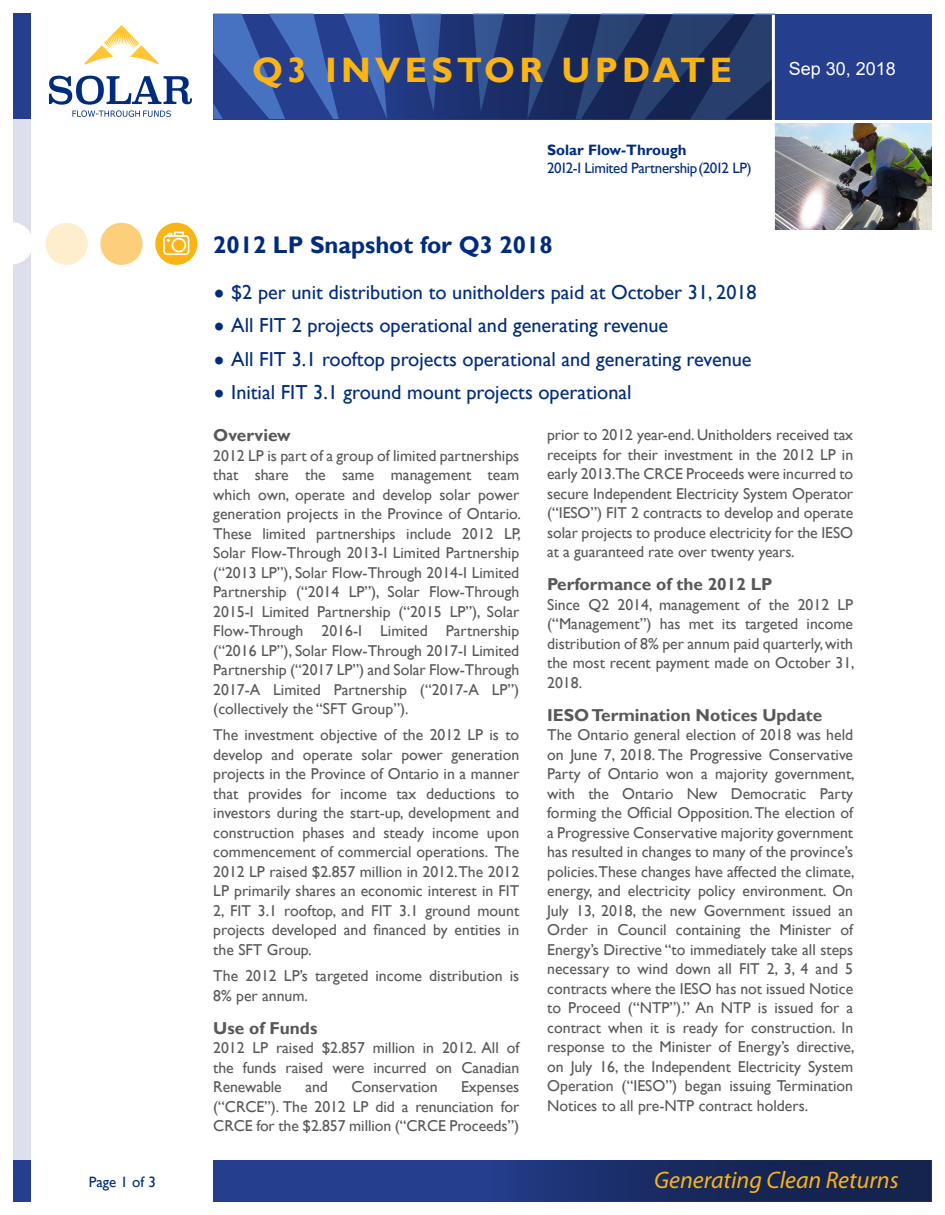
<style>
.page{position:relative;width:945px;height:1215px;background:#fff}
.page>*{position:absolute;margin:0;border:0;box-sizing:border-box;transform-origin:0 0}
.t1{font:700 35.25px "Gill Sans";letter-spacing:.12em;color:#fbb416}
.t2{font:700 24px "Gill Sans";color:#002c7d}
.t3{font:italic 24px "Myriad Pro";color:#fbb416}
.t4{font:20.25px "Gill Sans";color:#002c7d}
.t5{font:18px "Arial";color:#fff}
.t6{font:700 17.25px "Gill Sans";color:#57585a}
.t7{font:15.75px/19.5px "Gill Sans";color:#57585a;text-align:justify}
.t8{font:15px/18px "Gill Sans";letter-spacing:-.025em;color:#002c7d}
.s1{font-weight:700}
.s2{font-weight:800;font-size:24px}
</style>
<div class="page">
<div style="left:14px;top:119px;width:18px;height:1041px;background:#dedfed"></div>
<div style="left:213px;top:1160px;width:719px;height:42px;background:#253f8e"></div>
<div style="left:213px;top:14px;width:719px;height:106px;background:#253f8e"></div>
<svg style="left:518px;top:1160px;width:414px;height:42px;background:#18295e"></svg>
<svg style="left:213px;top:14px;width:562px;height:105px"></svg>
<img style="left:775px;top:123px;width:157px;height:107px">
<div style="left:14px;top:14px;width:18px;height:105px;background:#253f8e"></div>
<div style="left:14px;top:1160px;width:18px;height:42px;background:#253f8e"></div>
<hr style="left:772px;top:15px;width:3px;height:236px;background:#fff">
<div style="left:155px;top:223px;width:42px;height:42px;background:#fbb416;border-radius:50%"></div>
<div style="left:100px;top:223px;width:43px;height:42px;background:#fecf7a;border-radius:50%"></div>
<div style="left:46px;top:223px;width:42px;height:42px;background:#feeece;border-radius:50%"></div>
<div style="left:163px;top:235px;width:26px;height:20px;border:2px solid #fff;border-radius:3px"></div>
<div style="left:172px;top:238px;width:14px;height:14px;border:2px solid #fff;border-radius:50%"></div>
<svg style="left:167px;top:231px;width:18px;height:11px"></svg>
<svg style="left:14px;top:222px;width:18px;height:42px"></svg>
<svg style="left:84px;top:25px;width:75px;height:40px"></svg>
<svg style="left:49px;top:76px;width:143px;height:41px"></svg>
<p class="t8" style="left:89px;top:1174px;width:69px">Page 1 of 3</p>
<p class="t1" style="left:252px;top:49px;width:482px">Q3 INVESTOR UPDATE</p>
<p class="t5" style="left:789px;top:56px;width:109px">Sep 30, 2018</p>
<p class="t8" style="left:547px;top:141px;width:206px"><span class="s1">Solar Flow-Through<br></span>2012-I Limited Partnership (2012 LP)</p>
<p class="t2" style="left:213px;top:231px;width:341px">2012 LP Snapshot for Q3 2018</p>
<p class="t4" style="left:213px;top:281px;width:545px"><span class="s2">•</span> $2 per unit distribution to unitholders paid at October 31, 2018</p>
<p class="t4" style="left:213px;top:314px;width:457px"><span class="s2">•</span> All FIT 2 projects operational and generating revenue</p>
<p class="t4" style="left:213px;top:347px;width:540px"><span class="s2">•</span> All FIT 3.1 rooftop projects operational and generating revenue</p>
<p class="t4" style="left:213px;top:380px;width:420px"><span class="s2">•</span> Initial FIT 3.1 ground mount projects operational</p>
<p class="t7" style="left:547px;top:425px;width:308px">prior to 2012 year-end. Unitholders received tax receipts for their investment in the 2012 LP in early 2013.The CRCE Proceeds were incurred to secure Independent Electricity System Operator (“IESO”) FIT 2 contracts to develop and operate solar projects to produce electricity for the IESO at a guaranteed rate over twenty years.</p>
<p class="t6" style="left:547px;top:574px;width:227px">Performance of the 2012 LP</p>
<p class="t7" style="left:547px;top:595px;width:309px">Since Q2 2014, management of the 2012 LP (“Management”) has met its targeted income distribution of 8% per annum paid quarterly, with the most recent payment made on October 31, 2018.</p>
<p class="t6" style="left:547px;top:704px;width:277px">IESO Termination Notices Update</p>
<p class="t7" style="left:547px;top:725px;width:309px">The Ontario general election of 2018 was held on June 7, 2018. The Progressive Conservative Party of Ontario won a majority government, with the Ontario New Democratic Party forming the Official Opposition. The election of a Progressive Conservative majority government has resulted in changes to many of the province’s policies.These changes have affected the climate, energy, and electricity policy environment. On July 13, 2018, the new Government issued an Order in Council containing the Minister of Energy’s Directive “to immediately take all steps necessary to wind down all FIT 2, 3, 4 and 5 contracts where the IESO has not issued Notice to Proceed (“NTP”).” An NTP is issued for a contract when it is ready for construction. In response to the Minister of Energy’s directive, on July 16, the Independent Electricity System Operation (“IESO”) began issuing Termination Notices to all pre-NTP contract holders.</p>
<p class="t6" style="left:213px;top:425px;width:79px">Overview</p>
<p class="t7" style="left:213px;top:446px;width:309px">2012 LP is part of a group of limited partnerships that share the same management team which own, operate and develop solar power generation projects in the Province of Ontario.<br>These limited partnerships include 2012 LP, Solar Flow-Through 2013-I Limited Partnership (“2013 LP”), Solar Flow-Through 2014-I Limited Partnership (“2014 LP”), Solar Flow-Through 2015-I Limited Partnership (“2015 LP”), Solar Flow-Through 2016-I Limited Partnership (“2016 LP”), Solar Flow-Through 2017-I Limited Partnership (“2017 LP”) and Solar Flow-Through 2017-A Limited Partnership (“2017-A LP”) (collectively the “SFT Group”).</p>
<p class="t7" style="left:213px;top:726px;width:308px">The investment objective of the 2012 LP is to develop and operate solar power generation projects in the Province of Ontario in a manner that provides for income tax deductions to investors during the start-up, development and construction phases and steady income upon commencement of commercial operations. The 2012 LP raised $2.857 million in 2012.The 2012<br>LP primarily shares an economic interest in FIT 2, FIT 3.1 rooftop, and FIT 3.1 ground mount projects developed and financed by entities in the SFT Group.</p>
<p class="t7" style="left:213px;top:966px;width:308px">The 2012 LP’s targeted income distribution is<br>8% per annum.</p>
<p class="t6" style="left:213px;top:1018px;width:106px">Use of Funds</p>
<p class="t7" style="left:213px;top:1038px;width:308px">2012 LP raised $2.857 million in 2012. All of the funds raised were incurred on Canadian Renewable</p>
<p class="t7" style="left:305px;top:1077px;width:24px">and</p>
<p class="t7" style="left:352px;top:1077px;width:88px">Conservation</p>
<p class="t7" style="left:213px;top:1077px;width:308px;text-indent:248px">Expenses (“CRCE”). The 2012 LP did a renunciation for CRCE for the $2.857 million (“CRCE Proceeds”)</p>
<p class="t3" style="left:654px;top:1167px;width:246px">Generating Clean Returns</p>
</div>
